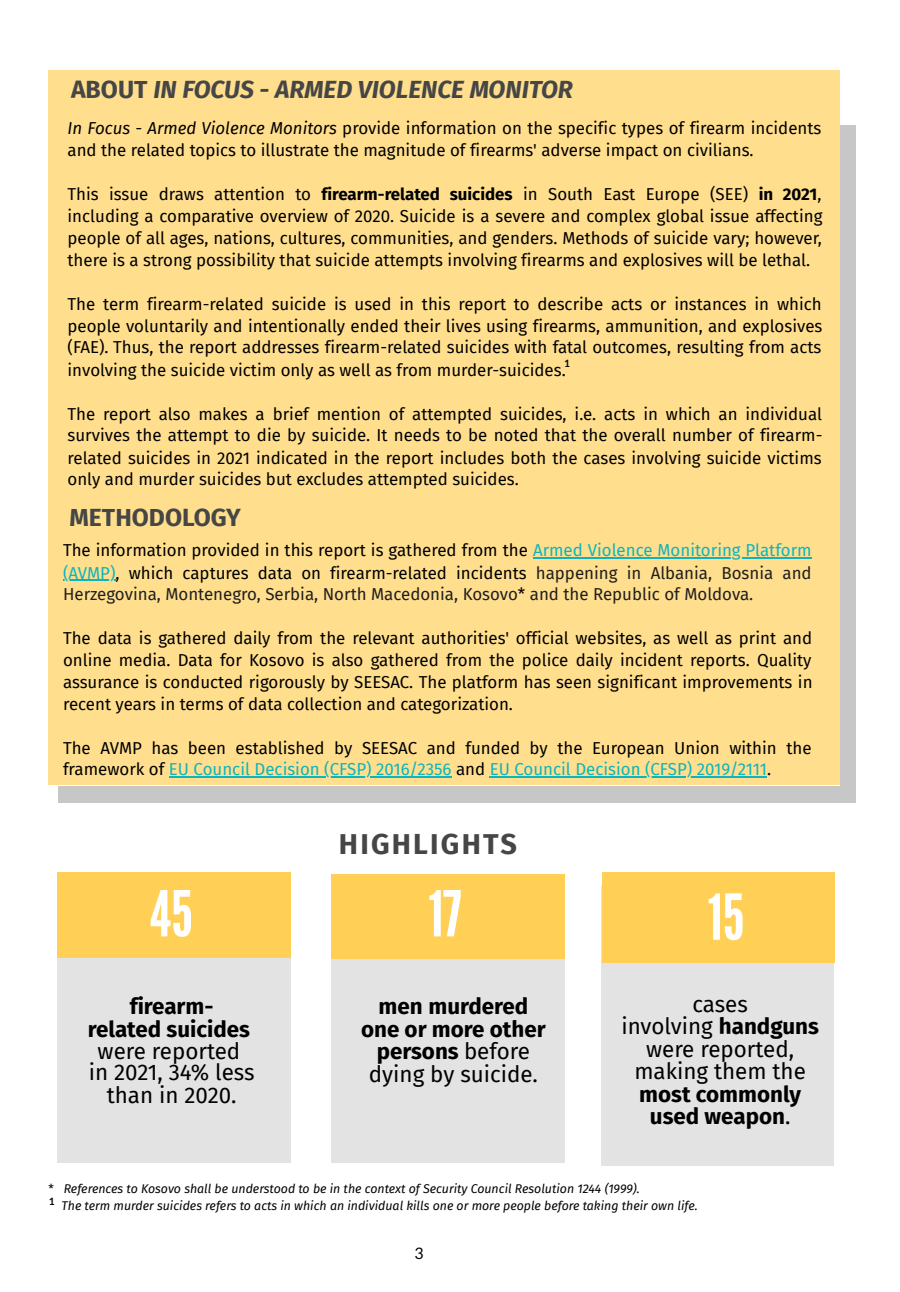
<style>
.page{position:relative;width:900px;height:1292px;background:#fff}
.page>*{position:absolute;margin:0;border:0;box-sizing:border-box;transform-origin:0 0}
.t1{font:63.15px "League Gothic";color:#fff}
.t2{font:700 28.85px "Fira Sans";letter-spacing:.075em;color:#464646}
.t3{font:italic 700 24.75px "Fira Sans";color:#464646}
.t4{font:700 24.75px "Fira Sans";color:#464646}
.t5{font:700 22.4px/22.5px "Fira Sans";color:#000;text-align:center}
.t6{font:22.4px/22.5px "Fira Sans";color:#000;text-align:center}
.t7{font:16.9px/22.1px "Fira Sans";color:#000;text-align:justify}
.t8{font:16.9px/21.9px "Fira Sans";color:#201f1e;text-align:justify}
.t9{font:700 16.9px "Fira Sans";color:#000}
.t10{font:15.75px "Lato";color:#000}
.t11{font:italic 12.4px "Fira Sans";color:#000}
.t12{font:700 10.1px "Lato";color:#000}
.s1{font-style:normal}
.s2{font-style:italic}
.s3{font-weight:400}
.s4{color:#000}
.s5{color:#0fb4bb}
.s6{font-weight:700}
</style>
<div class="page">
<div style="left:48px;top:70px;width:792px;height:714px;background:#ffdf8e"></div>
<div style="left:58px;top:785px;width:782px;height:17px;background:#c7c7c7"></div>
<div style="left:840px;top:125px;width:16px;height:677px;background:#c7c7c7"></div>
<div style="left:57px;top:881px;width:234px;height:281px;background:#e3e3e3"></div>
<div style="left:57px;top:872px;width:234px;height:85px;background:#ffcf56"></div>
<div style="left:331px;top:883px;width:234px;height:279px;background:#e3e3e3"></div>
<div style="left:331px;top:874px;width:234px;height:84px;background:#ffcf56"></div>
<div style="left:601px;top:887px;width:233px;height:279px;background:#e3e3e3"></div>
<div style="left:602px;top:872px;width:233px;height:90px;background:#ffcf56"></div>
<hr style="left:533px;top:557px;width:279px;height:1px;background:#0fb4bb">
<hr style="left:63px;top:579px;width:53px;height:1px;background:#0fb4bb">
<hr style="left:169px;top:776px;width:283px;height:1px;background:#0fb4bb">
<hr style="left:490px;top:776px;width:277px;height:1px;background:#0fb4bb">
<p class="t3" style="left:71px;top:75px;width:503px"><span class="s1">ABOUT</span> IN FOCUS - ARMED VIOLENCE MONITOR</p>
<p class="t7" style="left:68px;top:117px;width:755px"><span class="s2">In Focus - Armed Violence Monitors</span> provide information on the specific types of firearm incidents</p>
<p class="t7" style="left:68px;top:140px;width:688px">and the related topics to illustrate the magnitude of firearms' adverse impact on civilians.</p>
<p class="t7" style="left:68px;top:184px;width:245px">This issue draws attention to</p>
<p class="t9" style="left:321px;top:184px;width:193px">firearm-related suicides</p>
<p class="t7" style="left:523px;top:184px;width:227px">in South East Europe (SEE)</p>
<p class="t9" style="left:759px;top:184px;width:64px">in 2021<span class="s3">,</span></p>
<p class="t7" style="left:68px;top:205px;width:756px">including a comparative overview of 2020. Suicide is a severe and complex global issue affecting</p>
<p class="t7" style="left:68px;top:227px;width:756px">people of all ages, nations, cultures, communities, and genders. Methods of suicide vary; however,</p>
<p class="t7" style="left:68px;top:249px;width:744px">there is a strong possibility that suicide attempts involving firearms and explosives will be lethal.</p>
<p class="t7" style="left:68px;top:293px;width:756px">The term firearm-related suicide is used in this report to describe acts or instances in which people voluntarily and intentionally ended their lives using firearms, ammunition, and explosives (FAE). Thus, the report addresses firearm-related suicides with fatal outcomes, resulting from acts involving the suicide victim only as well as from murder-suicides.</p>
<p class="t7" style="left:68px;top:403px;width:756px;line-height:21.8px">The report also makes a brief mention of attempted suicides, i.e. acts in which an individual survives the attempt to die by suicide. It needs to be noted that the overall number of firearm&shy;related suicides in 2021 indicated in the report includes both the cases involving suicide victims only and murder suicides but excludes attempted suicides.</p>
<p class="t12" style="left:564px;top:357px;width:7px">1</p>
<p class="t4" style="left:70px;top:502px;width:173px">METHODOLOGY</p>
<p class="t8" style="left:63px;top:539px;width:750px"><span class="s4">The information provided in this report is gathered from the</span> <span class="s5">Armed Violence Monitoring Platform (AVMP)</span><span class="s4">, which captures data on firearm-related incidents</span> happening in Albania, Bosnia and Herzegovina, Montenegro, Serbia, North Macedonia, Kosovo<span class="s4">*</span> and the Republic of Moldova.</p>
<p class="t7" style="left:63px;top:627px;width:751px">The data is gathered daily from the relevant authorities' official websites, as well as print and online media. Data for Kosovo is also gathered from the police daily incident reports. Quality assurance is conducted rigorously by SEESAC. The platform has seen significant improvements in recent years in terms of data collection and categorization.</p>
<p class="t7" style="left:63px;top:737px;width:750px;line-height:21.4px">The AVMP has been established by SEESAC and funded by the European Union within the framework of <span class="s5">EU Council Decision (CFSP) 2016/2356</span> and <span class="s5">EU Council Decision (CFSP) 2019/2111</span>.</p>
<h1 class="t1" style="left:150px;top:877px;width:44px">45</h1>
<h3 class="t5" style="left:88px;top:995px;width:164px">firearm&shy;related suicides</h3>
<h3 class="t6" style="left:89px;top:1040px;width:167px;line-height:21.9px">were reported in 2021, 34% less than in 2020.</h3>
<p class="t2" style="left:339px;top:827px;width:179px">HIGHLIGHTS</p>
<h1 class="t1" style="left:429px;top:877px;width:34px">17</h1>
<h3 class="t5" style="left:361px;top:995px;width:186px">men murdered one or more other persons <span class="s3">before dying by suicide.</span></h3>
<h1 class="t1" style="left:708px;top:881px;width:38px">15</h1>
<h3 class="t6" style="left:621px;top:993px;width:199px">cases<br>involving <span class="s6">handguns </span>were reported, making them the</h3>
<h3 class="t5" style="left:639px;top:1083px;width:163px">most commonly used weapon<span class="s3">.</span></h3>
<p class="t11" style="left:48px;top:1181px;width:593px"><span class="s1">*</span> References to Kosovo shall be understood to be in the context of Security Council Resolution 1244 (1999).</p>
<p class="t11" style="left:62px;top:1198px;width:638px">The term murder suicides refers to acts in which an individual kills one or more people before taking their own life.</p>
<p class="t10" style="left:414px;top:1243px;width:11px">3</p>
<p class="t12" style="left:49px;top:1195px;width:7px">1</p>
</div>
